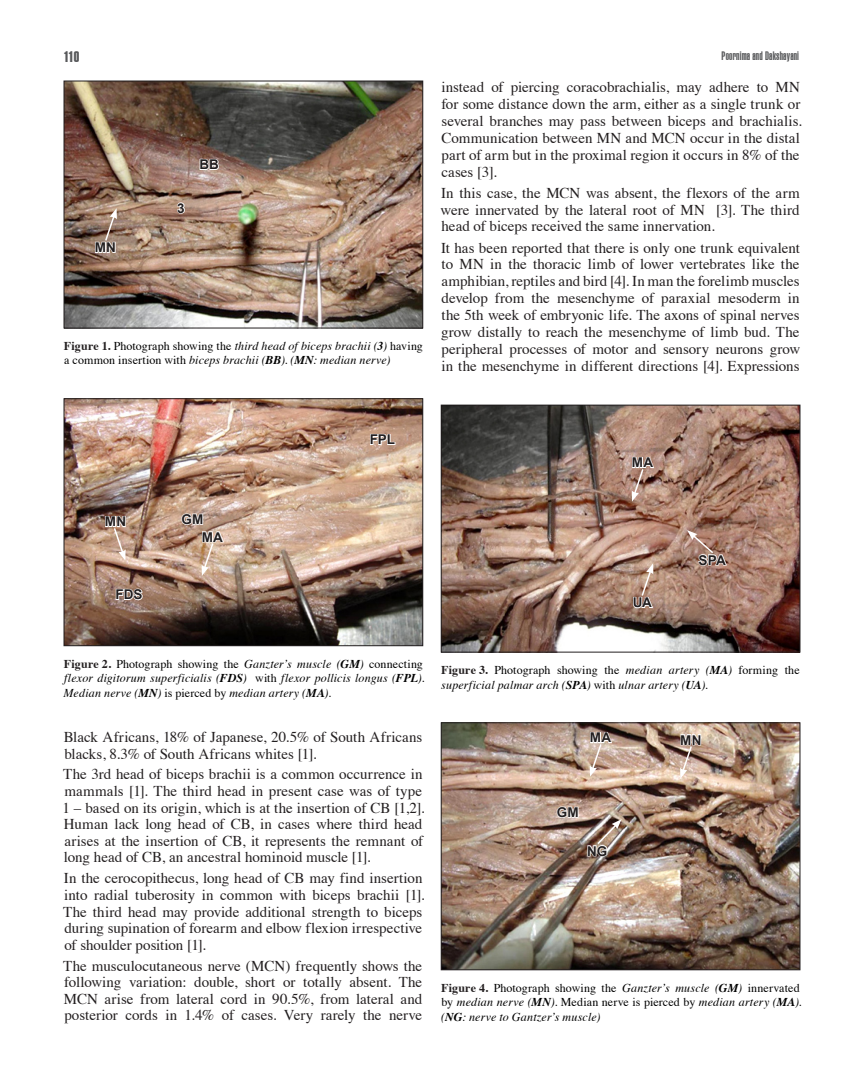
<style>
.page{position:relative;width:864px;height:1080px;background:#fff}
.page>*{position:absolute;margin:0;border:0;box-sizing:border-box;transform-origin:0 0}
.t1{font:15px/17px "Times";color:#231f20}
.t2{font:15px "Helvetica Compressed Extra";color:#57585a}
.t3{font:700 13.5px "Arial";letter-spacing:.01em;color:#231f20}
.t4{font:italic 12px/14.4px "Times";letter-spacing:.015em;color:#000}
.t5{font:12px "Helvetica Compressed Ultra";letter-spacing:.015em;color:#57585a}
.s1{font-weight:700;font-style:normal;color:#231f20}
.s2{font-style:normal}
.s3{font-weight:700}
</style>
<div class="page">
<img style="left:66px;top:83px;width:355px;height:243px">
<div style="left:64px;top:81px;width:359px;height:247px;border:1px solid #231f20"></div>
<svg style="left:176px;top:201px;width:10px;height:14px"></svg>
<svg style="left:199px;top:158px;width:21px;height:13px"></svg>
<svg style="left:94px;top:208px;width:23px;height:47px"></svg>
<img style="left:66px;top:400px;width:355px;height:244px">
<div style="left:64px;top:398px;width:359px;height:248px;border:1px solid #231f20"></div>
<svg style="left:369px;top:433px;width:27px;height:13px"></svg>
<svg style="left:115px;top:588px;width:29px;height:13px"></svg>
<svg style="left:180px;top:504px;width:45px;height:72px"></svg>
<svg style="left:104px;top:507px;width:23px;height:54px"></svg>
<img style="left:443px;top:407px;width:355px;height:243px">
<div style="left:441px;top:405px;width:359px;height:247px;border:1px solid #231f20"></div>
<svg style="left:631px;top:448px;width:24px;height:54px"></svg>
<svg style="left:632px;top:563px;width:22px;height:46px"></svg>
<svg style="left:687px;top:530px;width:41px;height:36px"></svg>
<img style="left:443px;top:725px;width:355px;height:243px">
<div style="left:441px;top:723px;width:359px;height:247px;border:1px solid #231f20"></div>
<svg style="left:556px;top:797px;width:23px;height:23px"></svg>
<svg style="left:589px;top:723px;width:24px;height:54px"></svg>
<svg style="left:680px;top:725px;width:22px;height:54px"></svg>
<svg style="left:587px;top:819px;width:35px;height:39px"></svg>
<p class="t2" style="left:64px;top:48px;width:17px">110</p>
<p class="t5" style="left:722px;top:49px;width:79px">Poornima and Dakshayani</p>
<p class="t3" style="left:95px;top:239px;width:23px">MN</p>
<p class="t3" style="left:177px;top:199px;width:9px">3</p>
<p class="t3" style="left:199px;top:156px;width:21px">BB</p>
<p class="t4" style="left:64px;top:338px;width:361px"><span class="s1">Figure 1.</span> <span class="s2">Photograph showing the</span> third head of biceps brachii (<span class="s3">3</span>) <span class="s2">having a common insertion with</span> biceps brachii (<span class="s3">BB</span>)<span class="s2">.</span> (<span class="s3">MN</span>: median nerve)</p>
<p class="t1" style="left:441px;top:77px;width:362px">instead of piercing coracobrachialis, may adhere to MN for some distance down the arm, either as a single trunk or several branches may pass between biceps and brachialis.<br>Communication between MN and MCN occur in the distal part of arm but in the proximal region it occurs in 8% of the cases [3].</p>
<p class="t1" style="left:441px;top:183px;width:361px;text-align:justify">In this case, the MCN was absent, the flexors of the arm were innervated by the lateral root of MN [3]. The third head of biceps received the same innervation.</p>
<p class="t1" style="left:441px;top:238px;width:361px;text-align:justify">It has been reported that there is only one trunk equivalent to MN in the thoracic limb of lower vertebrates like the amphibian, reptiles and bird [4]. In man the forelimb muscles develop from the mesenchyme of paraxial mesoderm in the 5th week of embryonic life. The axons of spinal nerves grow distally to reach the mesenchyme of limb bud. The peripheral processes of motor and sensory neurons grow in the mesenchyme in different directions [4]. Expressions</p>
<p class="t3" style="left:105px;top:513px;width:23px">MN</p>
<p class="t3" style="left:116px;top:586px;width:29px">FDS</p>
<p class="t3" style="left:181px;top:510px;width:23px">GM</p>
<p class="t3" style="left:202px;top:528px;width:23px">MA</p>
<p class="t3" style="left:370px;top:431px;width:27px">FPL</p>
<p class="t3" style="left:632px;top:454px;width:23px">MA</p>
<p class="t3" style="left:633px;top:594px;width:21px">UA</p>
<p class="t3" style="left:699px;top:551px;width:29px">SPA</p>
<p class="t4" style="left:63px;top:656px;width:362px;text-align:justify"><span class="s1">Figure 2.</span> <span class="s2">Photograph showing the</span> Ganzter’s muscle (<span class="s3">GM</span>) <span class="s2">connecting </span>flexor digitorum superficialis (<span class="s3">FDS</span>) <span class="s2">with</span> flexor pollicis longus (<span class="s3">FPL</span>).<br>Median nerve (<span class="s3">MN</span>) <span class="s2">is pierced by</span> median artery (<span class="s3">MA</span>).</p>
<p class="t1" style="left:64px;top:727px;width:360px">Black Africans, 18% of Japanese, 20.5% of South Africans blacks, 8.3% of South Africans whites [1].</p>
<p class="t1" style="left:62px;top:765px;width:364px">The 3rd head of biceps brachii is a common occurrence in mammals [1]. The third head in present case was of type 1 – based on its origin, which is at the insertion of CB [1,2].<br>Human lack long head of CB, in cases where third head arises at the insertion of CB, it represents the remnant of long head of CB, an ancestral hominoid muscle [1].</p>
<p class="t1" style="left:63px;top:869px;width:363px">In the cerocopithecus, long head of CB may find insertion into radial tuberosity in common with biceps brachii [1].<br>The third head may provide additional strength to biceps during supination of forearm and elbow flexion irrespective of shoulder position [1].</p>
<p class="t1" style="left:63px;top:956px;width:361px;text-align:justify">The musculocutaneous nerve (MCN) frequently shows the following variation: double, short or totally absent. The MCN arise from lateral cord in 90.5%, from lateral and posterior cords in 1.4% of cases. Very rarely the nerve</p>
<p class="t4" style="left:441px;top:662px;width:360px"><span class="s1">Figure 3.</span> <span class="s2">Photograph showing the</span> median artery (<span class="s3">MA</span>) <span class="s2">forming the </span>superficial palmar arch (<span class="s3">SPA</span>) <span class="s2">with</span> ulnar artery (<span class="s3">UA</span>)<span class="s2">.</span></p>
<p class="t3" style="left:590px;top:729px;width:23px">MA</p>
<p class="t3" style="left:680px;top:731px;width:23px">MN</p>
<p class="t3" style="left:557px;top:803px;width:23px">GM</p>
<p class="t3" style="left:587px;top:842px;width:22px">NG</p>
<p class="t4" style="left:441px;top:980px;width:362px"><span class="s1">Figure 4.</span> <span class="s2">Photograph showing the</span> Ganzter’s muscle (<span class="s3">GM</span>) <span class="s2">innervated by</span> median nerve (<span class="s3">MN</span>). <span class="s2">Median nerve is pierced by</span> median artery (<span class="s3">MA</span>)<span class="s2">. </span>(<span class="s3">NG</span>: nerve to Gantzer’s muscle)</p>
</div>
